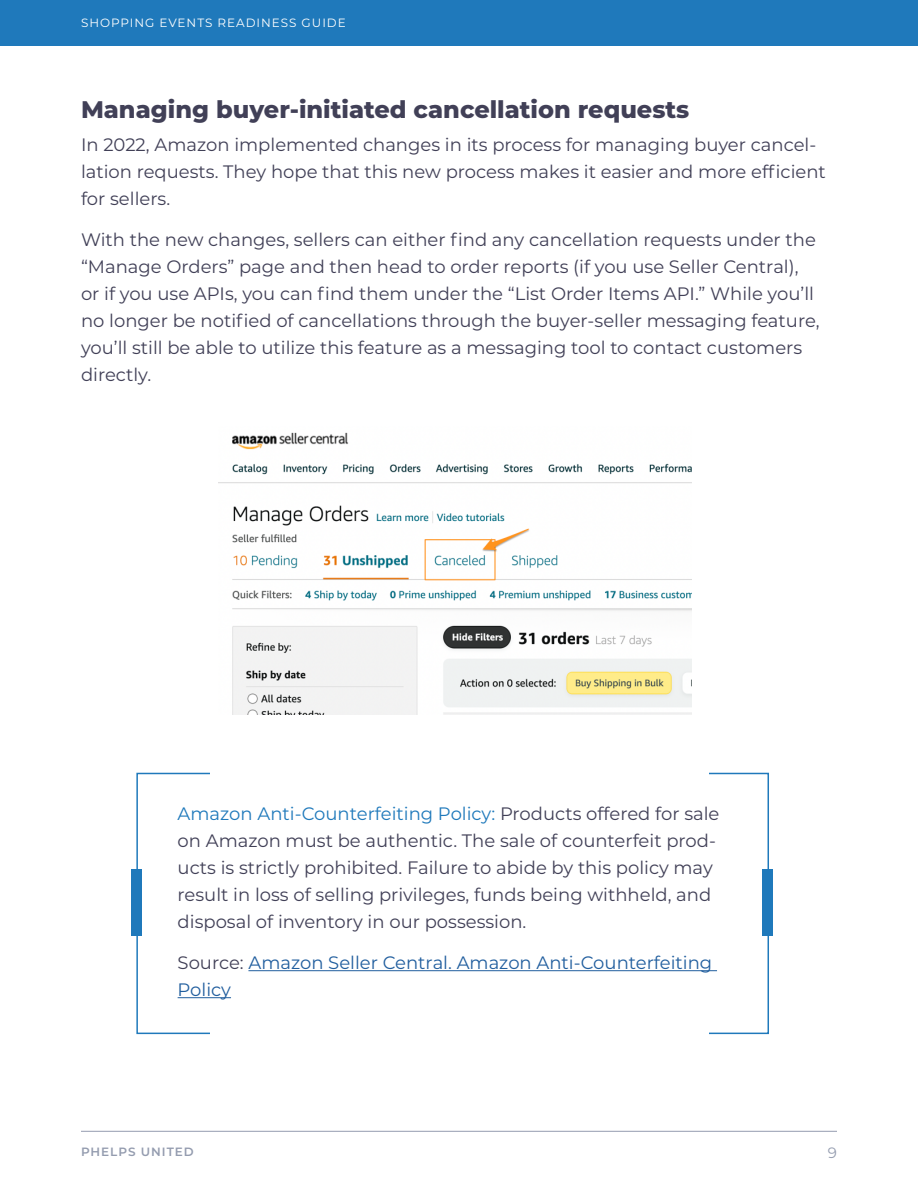
<style>
.page{position:relative;width:918px;height:1188px;background:#fff}
.page>*{position:absolute;margin:0;border:0;box-sizing:border-box;transform-origin:0 0}
.t1{font:800 24px "Montserrat";color:#414057}
.t2{font:18px/27px "Montserrat";color:#414057}
.t3{font:18px/27px "Montserrat";color:#215e9e}
.t4{font:15px "Montserrat";color:#949caf}
.t5{font:12px "Montserrat";letter-spacing:.08em;color:#fff}
.t6{font:600 12px "Montserrat";letter-spacing:.08em;color:#949caf}
.s1{color:#1f79bb}
.s2{color:#414057}
</style>
<div class="page">
<hr style="left:81px;top:1131px;width:756px;height:1px;background:#949caf">
<div style="left:0;top:0;width:918px;height:45px;background:#1f79bb"></div>
<div style="left:131px;top:869px;width:10px;height:67px;background:#1f79bb"></div>
<div style="left:763px;top:869px;width:10px;height:67px;background:#1f79bb"></div>
<hr style="left:248px;top:970px;width:469px;height:1px;background:#215e9e">
<hr style="left:178px;top:997px;width:53px;height:1px;background:#215e9e">
<img style="left:218px;top:432px;width:473px;height:283px">
<p class="t5" style="left:81px;top:14px;width:266px">SHOPPING EVENTS READINESS GUIDE</p>
<h1 class="t1" style="left:81px;top:92px;width:610px">Managing buyer-initiated cancellation requests</h1>
<p class="t2" style="left:81px;top:131px;width:746px">In 2022, Amazon implemented changes in its process for managing buyer cancel&shy;lation requests. They hope that this new process makes it easier and more efficient for sellers.</p>
<p class="t2" style="left:81px;top:225px;width:740px">With the new changes, sellers can either find any cancellation requests under the “Manage Orders” page and then head to order reports (if you use Seller Central), or if you use APIs, you can find them under the “List Order Items API.” While you’ll no longer be notified of cancellations through the buyer-seller messaging feature, you’ll still be able to utilize this feature as a messaging tool to contact customers directly.</p>
<p class="t2" style="left:178px;top:800px;width:543px"><span class="s1">Amazon Anti-Counterfeiting Policy:</span> Products offered for sale on Amazon must be authentic. The sale of counterfeit prod&shy;ucts is strictly prohibited. Failure to abide by this policy may result in loss of selling privileges, funds being withheld, and disposal of inventory in our possession.</p>
<p class="t3" style="left:178px;top:948px;width:536px"><span class="s2">Source:</span> Amazon Seller Central. Amazon Anti-Counterfeiting<br>Policy</p>
<p class="t6" style="left:81px;top:1143px;width:114px">PHELPS UNITED</p>
<p class="t4" style="left:828px;top:1143px;width:11px">9</p>
</div>
